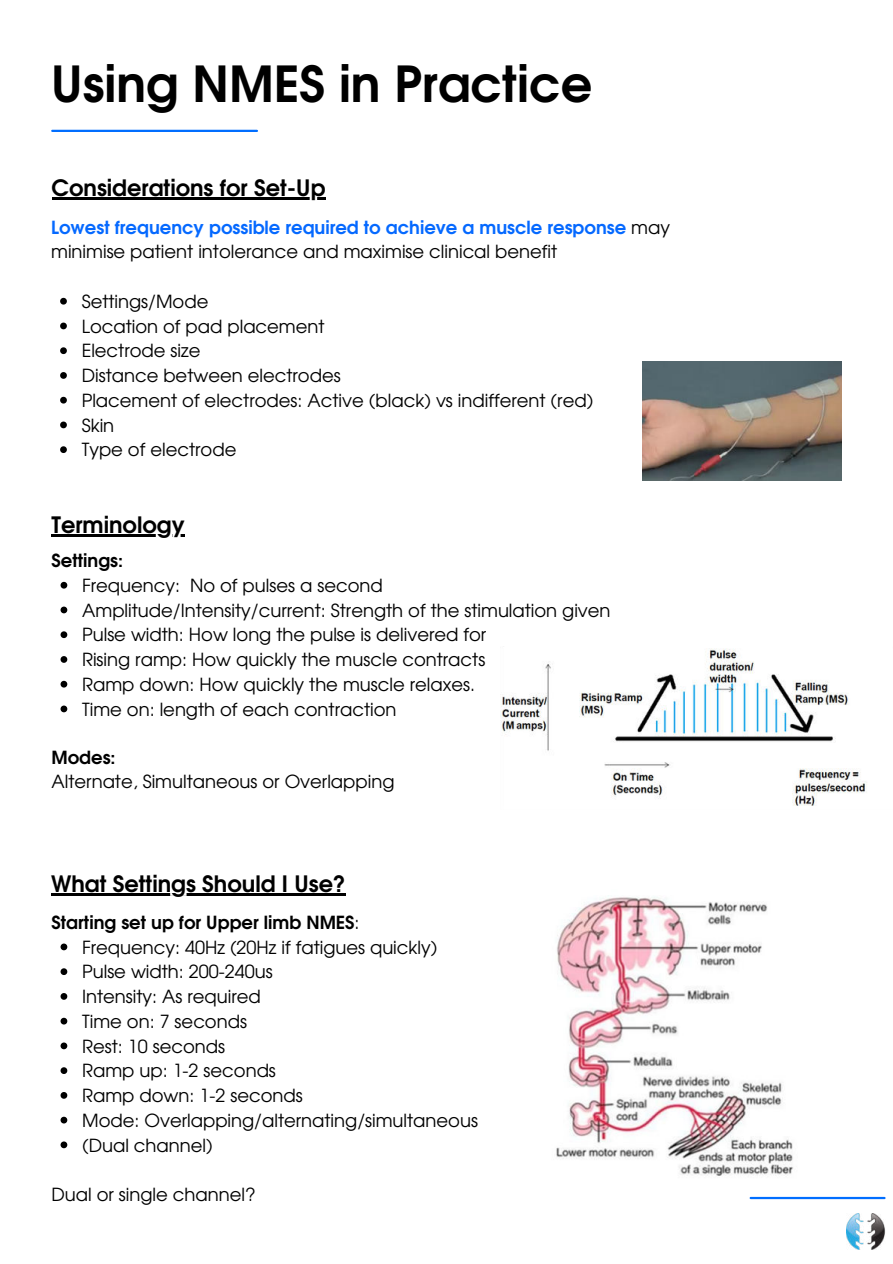
<style>
.page{position:relative;width:893px;height:1264px;background:#fff}
.page>*{position:absolute;margin:0;border:0;box-sizing:border-box;transform-origin:0 0}
.t1{font:700 49.5px "Te X Gyre Adventor";color:#000}
.t2{font:700 22.5px "Te X Gyre Adventor";color:#000}
.t3{font:18px/24.8px "Te X Gyre Adventor";color:#000}
.t4{font:700 18px/24.8px "Te X Gyre Adventor";color:#0569ff}
.t5{font:700 18px "Te X Gyre Adventor";color:#000}
.s1{font-weight:400;color:#000}
.s2{font-weight:400}
</style>
<div class="page">
<img style="left:846px;top:1213px;width:39px;height:36px">
<hr style="left:52px;top:130px;width:205px;height:2px;background:#006eff">
<hr style="left:52px;top:197px;width:273px;height:3px;background:#000">
<hr style="left:750px;top:1196px;width:134px;height:3px;background:#006eff">
<svg style="left:60px;top:298px;width:7px;height:6px"></svg>
<svg style="left:60px;top:322px;width:7px;height:7px"></svg>
<svg style="left:60px;top:347px;width:7px;height:7px"></svg>
<svg style="left:60px;top:372px;width:7px;height:7px"></svg>
<svg style="left:60px;top:397px;width:7px;height:6px"></svg>
<svg style="left:60px;top:421px;width:7px;height:7px"></svg>
<svg style="left:60px;top:446px;width:7px;height:7px"></svg>
<img style="left:642px;top:361px;width:199px;height:120px">
<img style="left:500px;top:648px;width:367px;height:158px">
<svg style="left:61px;top:582px;width:6px;height:6px"></svg>
<svg style="left:61px;top:606px;width:6px;height:7px"></svg>
<svg style="left:61px;top:631px;width:6px;height:7px"></svg>
<svg style="left:61px;top:656px;width:6px;height:7px"></svg>
<svg style="left:61px;top:680px;width:6px;height:7px"></svg>
<svg style="left:61px;top:705px;width:6px;height:7px"></svg>
<hr style="left:52px;top:534px;width:133px;height:2px;background:#000">
<hr style="left:51px;top:893px;width:295px;height:2px;background:#000">
<svg style="left:61px;top:943px;width:6px;height:7px"></svg>
<svg style="left:61px;top:968px;width:6px;height:7px"></svg>
<svg style="left:61px;top:993px;width:6px;height:6px"></svg>
<svg style="left:61px;top:1017px;width:6px;height:7px"></svg>
<svg style="left:61px;top:1042px;width:6px;height:7px"></svg>
<svg style="left:61px;top:1067px;width:6px;height:6px"></svg>
<svg style="left:61px;top:1092px;width:6px;height:6px"></svg>
<svg style="left:61px;top:1116px;width:6px;height:7px"></svg>
<svg style="left:61px;top:1141px;width:6px;height:7px"></svg>
<img style="left:556px;top:895px;width:237px;height:281px">
<h1 class="t1" style="left:51px;top:41px;width:542px">Using NMES in Practice</h1>
<p class="t2" style="left:52px;top:169px;width:275px">Considerations for Set-Up</p>
<p class="t4" style="left:51px;top:213px;width:620px">Lowest frequency possible required to achieve a muscle response <span class="s1">may minimise patient intolerance and maximise clinical benefit</span></p>
<p class="t3" style="left:82px;top:288px;width:513px">Settings/Mode<br>Location of pad placement<br>Electrode size<br>Distance between electrodes<br>Placement of electrodes: Active (black) vs indifferent (red)<br>Skin<br>Type of electrode</p>
<p class="t2" style="left:52px;top:505px;width:135px">Terminology</p>
<p class="t5" style="left:52px;top:545px;width:73px">Settings:</p>
<p class="t3" style="left:82px;top:572px;width:530px">Frequency: No of pulses a second Amplitude/Intensity/current: Strength of the stimulation given Pulse width: How long the pulse is delivered for<br>Rising ramp: How quickly the muscle contracts<br>Ramp down: How quickly the muscle relaxes.<br>Time on: length of each contraction</p>
<p class="t5" style="left:52px;top:741px;width:66px">Modes:</p>
<p class="t3" style="left:52px;top:768px;width:344px">Alternate, Simultaneous or Overlapping</p>
<p class="t2" style="left:51px;top:864px;width:296px">What Settings Should I Use?</p>
<p class="t5" style="left:52px;top:906px;width:309px">Starting set up for Upper limb NMES<span class="s2">:</span></p>
<p class="t3" style="left:82px;top:933px;width:397px">Frequency: 40Hz (20Hz if fatigues quickly)<br>Pulse width: 200-240us<br>Intensity: As required<br>Time on: 7 seconds<br>Rest: 10 seconds<br>Ramp up: 1-2 seconds<br>Ramp down: 1-2 seconds<br>Mode: Overlapping/alternating/simultaneous (Dual channel)</p>
<p class="t3" style="left:52px;top:1180px;width:206px">Dual or single channel?</p>
</div>
